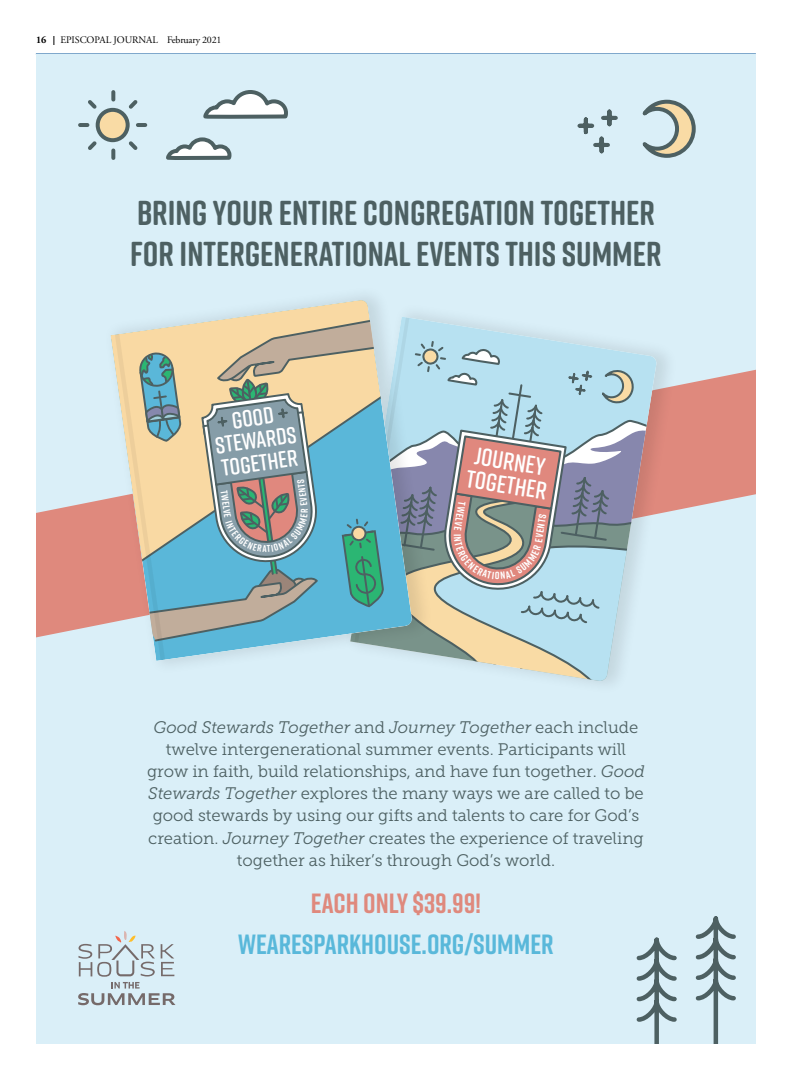
<style>
.page{position:relative;width:792px;height:1080px;background:#fff}
.page>*{position:absolute;margin:0;border:0;box-sizing:border-box;transform-origin:0 0}
.t1{font:700 34.6px/41.5px "Rift Soft";color:#4d6062}
.t2{font:700 27.8px "Rift";color:#59b8da}
.t3{font:700 27.8px "Rift";color:#df897d}
.t4{font:600 24.7px/23.6px "Rift Soft";color:#fff}
.t5{font:600 23.3px/45.7px "Rift Soft";color:#fff;text-align:center}
.t6{font:16.7px/22.2px "Museo Slab 300";color:#4d6062;text-align:center}
.t7{font:700 10.4px "Rift Soft";color:#fff}
.t8{font:10px "Adobe Garamond Pro";letter-spacing:-.005em;color:#000}
.t9{font:700 10px "Adobe Garamond Pro";color:#000}
.t10{font:700 9.9px "Rift Soft";color:#fff}
.s1{font-style:italic}
</style>
<div class="page">
<div style="left:36px;top:54px;width:720px;height:990px;background:#daeff8"></div>
<svg style="left:36px;top:370px;width:720px;height:267px"></svg>
<div style="left:98px;top:110px;width:30px;height:30px;background:#f9dba5;border-radius:50%"></div>
<div style="left:96px;top:108px;width:34px;height:34px;border:4px solid #4d6062;border-radius:50%"></div>
<svg style="left:111px;top:150px;width:4px;height:8px"></svg>
<svg style="left:111px;top:92px;width:4px;height:8px"></svg>
<svg style="left:88px;top:141px;width:9px;height:9px"></svg>
<svg style="left:128px;top:100px;width:10px;height:9px"></svg>
<svg style="left:80px;top:123px;width:7px;height:4px"></svg>
<svg style="left:138px;top:123px;width:7px;height:4px"></svg>
<svg style="left:88px;top:100px;width:9px;height:9px"></svg>
<svg style="left:128px;top:141px;width:10px;height:9px"></svg>
<svg style="left:166px;top:90px;width:122px;height:70px"></svg>
<div style="left:342px;top:301px;width:337px;height:395px;background:#000;opacity:.1"></div>
<div style="left:103px;top:285px;width:331px;height:391px;background:#000;opacity:.1"></div>
<svg style="left:110px;top:300px;width:302px;height:19px"></svg>
<div style="left:107px;top:319px;width:80px;height:356px;background:#000;opacity:.1"></div>
<svg style="left:642px;top:99px;width:54px;height:59px"></svg>
<svg style="left:579px;top:119px;width:13px;height:13px"></svg>
<div style="left:577px;top:117px;width:17px;height:17px;border:4px solid #4d6062;border-radius:50%"></div>
<svg style="left:595px;top:139px;width:13px;height:12px"></svg>
<div style="left:593px;top:137px;width:17px;height:16px;border:4px solid #4d6062;border-radius:50%"></div>
<svg style="left:603px;top:112px;width:13px;height:12px"></svg>
<div style="left:601px;top:110px;width:17px;height:16px;border:4px solid #4d6062;border-radius:50%"></div>
<svg style="left:636px;top:937px;width:41px;height:107px"></svg>
<svg style="left:695px;top:916px;width:41px;height:128px"></svg>
<svg style="left:78px;top:931px;width:98px;height:74px"></svg>
<svg style="left:115px;top:315px;width:542px;height:366px;background:#adbebe"></svg>
<p class="t9" style="left:36px;top:34px;width:12px">16</p>
<p class="t8" style="left:60px;top:34px;width:163px">EPISCOPAL JOURNAL FEBRUARY 2021</p>
<h1 class="t1" style="left:130px;top:191px;width:533px">BRING YOUR ENTIRE CONGREGATION TOGETHER<br>FOR INTERGENERATIONAL EVENTS THIS SUMMER</h1>
<h3 class="t5" style="left:212px;top:400px;width:78px;rotate:-8deg">Good<br>Together</h3>
<p class="t10" style="left:231px;top:489px;width:25px;rotate:82deg">TWELV</p>
<p class="t10" style="left:297px;top:507px;width:28px;rotate:-98deg">EVENTS</p>
<h3 class="t5" style="left:212px;top:422px;width:83px;rotate:-8deg">Stewards</h3>
<h3 class="t4" style="left:472px;top:443px;width:83px;rotate:9deg">Journey<br>Together</h3>
<p class="t7" style="left:469px;top:503px;width:26px;rotate:99deg">TWELV</p>
<p class="t7" style="left:465px;top:534px;width:4px;rotate:90deg">I</p>
<p class="t7" style="left:531px;top:541px;width:30px;rotate:-81deg">EVENTS</p>
<p class="t6" style="left:147px;top:716px;width:499px"><span class="s1">Good Stewards Together</span> and <span class="s1">Journey Together</span> each include twelve intergenerational summer events. Participants will grow in faith, build relationships, and have fun together. <span class="s1">Good Stewards Together</span> explores the many ways we are called to be good stewards by using our gifts and talents to care for God’s creation. <span class="s1">Journey Together</span> creates the experience of traveling together as hiker’s through God’s world.</p>
<h2 class="t3" style="left:311px;top:883px;width:172px">EACH ONLY $39.99!</h2>
<h2 class="t2" style="left:238px;top:924px;width:317px">WEARESPARKHOUSE.ORG/SUMMER</h2>
</div>
